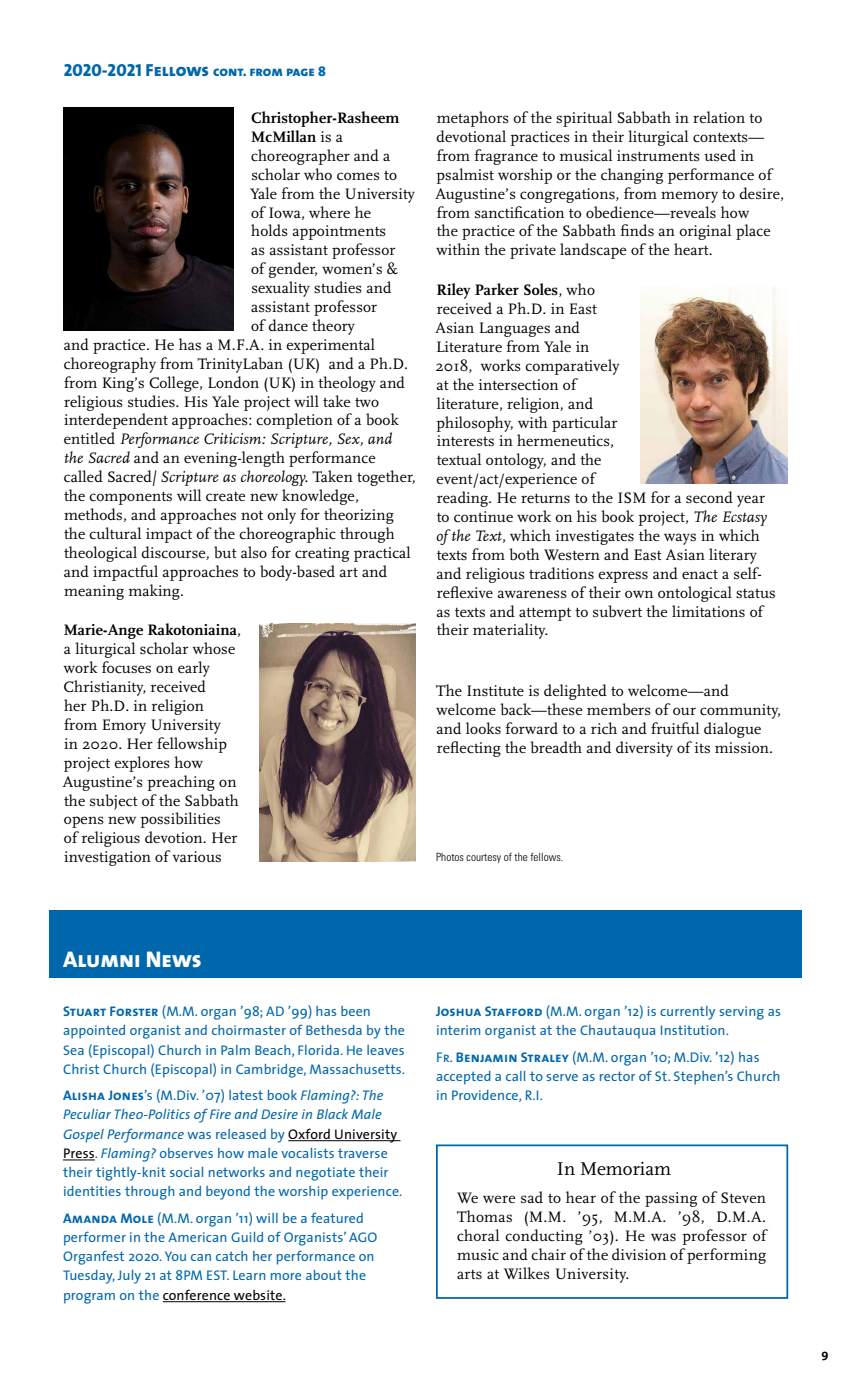
<style>
.page{position:relative;width:851px;height:1386px;background:#fff}
.page>*{position:absolute;margin:0;border:0;box-sizing:border-box;transform-origin:0 0}
.t1{font:22.75px "The Sans Extra Bold Caps";color:#fff}
.headline_20_pt{font:19.25px "Scala";color:#000}
.t2{font:17.5px "The Sans Extra Bold Caps";color:#0067ac}
.body_copy_first_para{font:15.75px/18.9px "Scala";letter-spacing:.01em;color:#000}
.body_copy_first_para-2{font:italic 15.75px "Scala";letter-spacing:.01em;color:#000}
.body_copy_first_para-3{font:700 15.75px "Scala";letter-spacing:.01em;color:#000}
.Small_body_sans{font:14px/19.2px "The Sans";letter-spacing:.01em;color:#0067ac}
.subhead_small_caps{font:14px "The Sans Extra Bold Caps";color:#0067ac}
.t3{font:700 12.25px "The Sans";color:#000}
.Credit{font:300 condensed 11.38px "Univers";color:#000}
.s1{font-weight:400}
.s2{font-style:normal}
.s3{font-style:italic}
.s4{font-weight:700}
.s5{font-family:"The Sans Bold Caps"}
.s6{color:#000}
.s7{font-family:"The Sans Caps"}
</style>
<div class="page">
<img style="left:63px;top:107px;width:170px;height:223px">
<img style="left:259px;top:624px;width:156px;height:238px">
<img style="left:640px;top:286px;width:147px;height:197px">
<div style="left:49px;top:910px;width:753px;height:68px;background:#0067ac"></div>
<hr style="left:288px;top:1140px;width:112px;height:1px;background:#000">
<hr style="left:63px;top:1160px;width:32px;height:1px;background:#000">
<hr style="left:163px;top:1301px;width:122px;height:1px;background:#000">
<div style="left:436px;top:1144px;width:352px;height:155px;border:2px solid #0067ac"></div>
<p class="t2" style="left:64px;top:55px;width:147px">2020-2021 Fellows</p>
<p class="subhead_small_caps" style="left:213px;top:59px;width:114px">cont. from page 8</p>
<p class="body_copy_first_para-3" style="left:251px;top:109px;width:150px">Christopher-Rasheem</p>
<p class="body_copy_first_para-3" style="left:251px;top:128px;width:94px">McMillan <span class="s1">is a</span></p>
<p class="body_copy_first_para" style="left:251px;top:147px;width:141px">choreographer and a</p>
<p class="body_copy_first_para" style="left:251px;top:165px;width:147px">scholar who comes to</p>
<p class="body_copy_first_para" style="left:250px;top:184px;width:166px">Yale from the University</p>
<p class="body_copy_first_para" style="left:251px;top:203px;width:121px">of Iowa, where he</p>
<p class="body_copy_first_para" style="left:251px;top:222px;width:136px">holds appointments</p>
<p class="body_copy_first_para" style="left:251px;top:241px;width:146px">as assistant professor</p>
<p class="body_copy_first_para" style="left:251px;top:260px;width:148px">of gender, women’s &amp;</p>
<p class="body_copy_first_para" style="left:251px;top:279px;width:142px">sexuality studies and</p>
<p class="body_copy_first_para" style="left:251px;top:298px;width:127px">assistant professor</p>
<p class="body_copy_first_para" style="left:251px;top:317px;width:105px">of dance theory</p>
<p class="body_copy_first_para" style="left:64px;top:336px;width:312px">and practice. He has a M.F.A. in experimental</p>
<p class="body_copy_first_para" style="left:64px;top:354px;width:346px">choreography from TrinityLaban (UK) and a Ph.D.</p>
<p class="body_copy_first_para" style="left:64px;top:373px;width:342px">from King’s College, London (UK) in theology and</p>
<p class="body_copy_first_para" style="left:64px;top:392px;width:316px">religious studies. His Yale project will take two</p>
<p class="body_copy_first_para" style="left:64px;top:411px;width:336px">interdependent approaches: completion of a book</p>
<p class="body_copy_first_para-2" style="left:64px;top:431px;width:330px"><span class="s2">entitled</span> Performance Criticism: Scripture, Sex, and</p>
<p class="body_copy_first_para" style="left:64px;top:449px;width:313px"><span class="s3">the Sacred</span> and an evening-length performance</p>
<p class="body_copy_first_para" style="left:64px;top:468px;width:353px">called Sacred<span class="s3">| Scripture as choreology.</span> Taken together,</p>
<p class="body_copy_first_para" style="left:64px;top:487px;width:296px">the components will create new knowledge,</p>
<p class="body_copy_first_para" style="left:64px;top:506px;width:331px">methods, and approaches not only for theorizing</p>
<p class="body_copy_first_para" style="left:64px;top:525px;width:332px">the cultural impact of the choreographic through</p>
<p class="body_copy_first_para" style="left:64px;top:543px;width:348px">theological discourse, but also for creating practical</p>
<p class="body_copy_first_para" style="left:64px;top:562px;width:324px">and impactful approaches to body-based art and</p>
<p class="body_copy_first_para" style="left:64px;top:581px;width:121px">meaning making.</p>
<p class="body_copy_first_para" style="left:63px;top:621px;width:180px"><span class="s4">Marie-Ange Rakotoniaina</span>, a liturgical scholar whose work focuses on early<br>Christianity, received<br>her Ph.D. in religion<br>from Emory University<br>in 2020. Her fellowship project explores how<br>Augustine’s preaching on the subject of the Sabbath opens new possibilities<br>of religious devotion. Her investigation of various</p>
<p class="body_copy_first_para" style="left:435px;top:109px;width:350px">metaphors of the spiritual Sabbath in relation to devotional practices in their liturgical contexts— from fragrance to musical instruments used in psalmist worship or the changing performance of Augustine’s congregations, from memory to desire, from sanctification to obedience—reveals how<br>the practice of the Sabbath finds an original place within the private landscape of the heart.</p>
<p class="body_copy_first_para" style="left:435px;top:281px;width:342px"><span class="s4">Riley Parker Soles</span>, who<br>received a Ph.D. in East<br>Asian Languages and<br>Literature from Yale in<br>2018, works comparatively<br>at the intersection of<br>literature, religion, and<br>philosophy, with particular<br>interests in hermeneutics,<br>textual ontology, and the<br>event/act/experience of<br>reading. He returns to the ISM for a second year to continue work on his book project, <span class="s3">The Ecstasy of the Text</span>, which investigates the ways in which texts from both Western and East Asian literary and religious traditions express and enact a self&shy;reflexive awareness of their own ontological status as texts and attempt to subvert the limitations of their materiality.</p>
<p class="body_copy_first_para" style="left:436px;top:682px;width:346px">The Institute is delighted to welcome—and welcome back—these members of our community, and looks forward to a rich and fruitful dialogue reflecting the breadth and diversity of its mission.</p>
<p class="Credit" style="left:436px;top:850px;width:128px">Photos courtesy of the fellows.</p>
<p class="t1" style="left:63px;top:940px;width:140px">Alumni News</p>
<p class="Small_body_sans" style="left:63px;top:1001px;width:343px"><span class="s5">Stuart Forster</span> (M.M. organ ’98; AD ’99) has been appointed organist and choirmaster of Bethesda by the Sea (Episcopal) Church in Palm Beach, Florida. He leaves Christ Church (Episcopal) in Cambridge, Massachusetts.</p>
<p class="Small_body_sans" style="left:63px;top:1085px;width:341px"><span class="s5">Alisha Jones</span>’s (M.Div. ’07) latest book <span class="s3">Flaming?: The Peculiar Theo-Politics of Fire and Desire in Black Male Gospel Performance</span> was released by <span class="s6">Oxford University Press</span>. <span class="s3">Flaming?</span> observes how male vocalists traverse their tightly-knit social networks and negotiate their identities through and beyond the worship experience.</p>
<p class="Small_body_sans" style="left:63px;top:1208px;width:316px"><span class="s5">Amanda Mole</span> (M.M. organ ’11) will be a featured performer in the American Guild of Organists’ AGO Organfest 2020. You can catch her performance on Tuesday, July 21 at 8PM EST. Learn more about the program on the <span class="s6">conference website.</span></p>
<p class="Small_body_sans" style="left:436px;top:1001px;width:346px"><span class="s5">Joshua Stafford</span> (M.M. organ ’12) is currently serving as interim organist at the Chautauqua Institution.</p>
<p class="Small_body_sans" style="left:436px;top:1047px;width:346px"><span class="s7">Fr.</span> <span class="s5">Benjamin Straley</span> (M.M. organ ’10; M.Div. ’12) has accepted a call to serve as rector of St. Stephen’s Church in Providence, R.I.</p>
<p class="headline_20_pt" style="left:557px;top:1158px;width:116px">In Memoriam</p>
<p class="body_copy_first_para" style="left:457px;top:1189px;width:310px;text-align:justify">We were sad to hear of the passing of Steven Thomas (M.M. ’95, M.M.A. ’98, D.M.A. choral conducting ’03). He was professor of music and chair of the division of performing arts at Wilkes University.</p>
<p class="t3" style="left:821px;top:1344px;width:9px">9</p>
</div>
